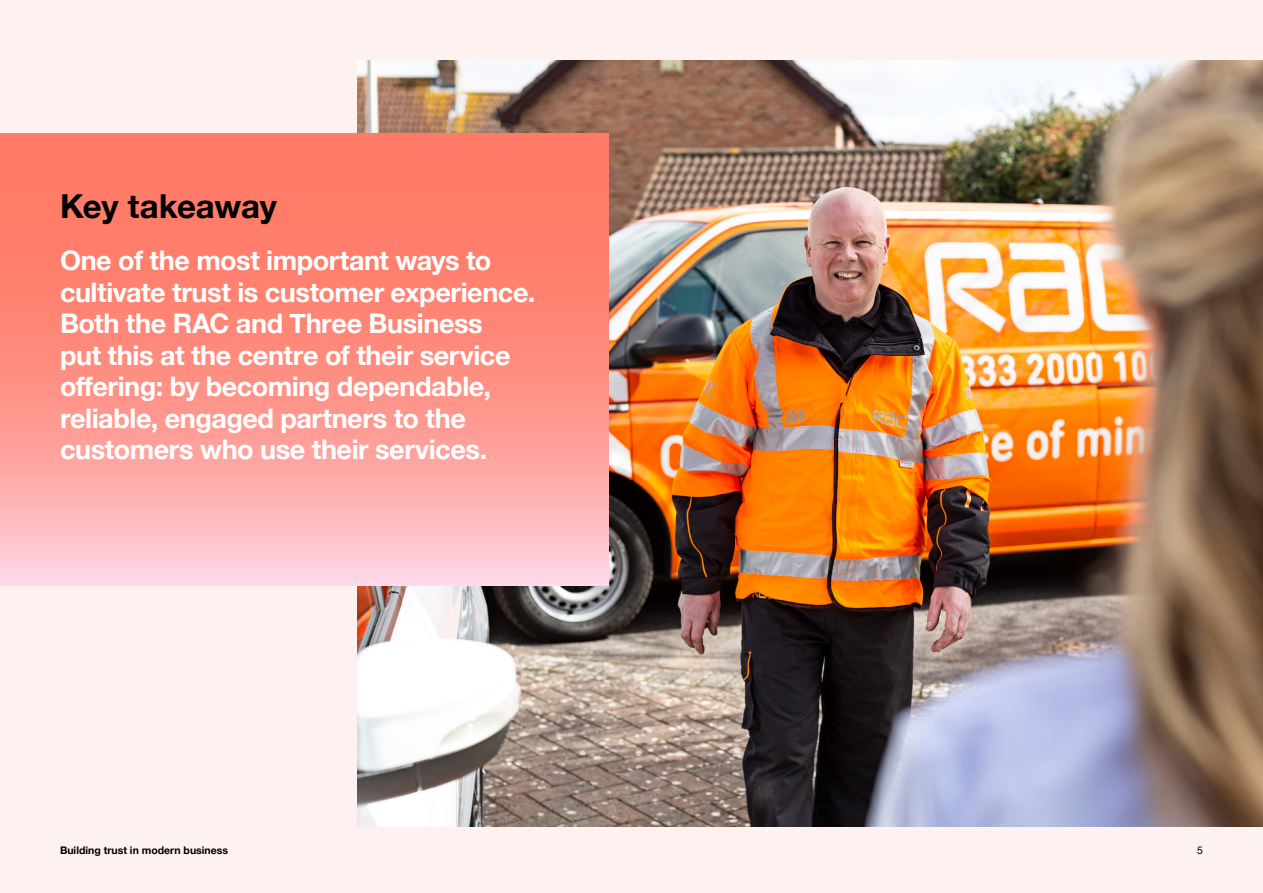
<style>
.page{position:relative;width:1263px;height:893px;background:#fdf2f0}
.page>*{position:absolute;margin:0;border:0;box-sizing:border-box;transform-origin:0 0}
.t1{font:700 33px "Helvetica Neue";letter-spacing:-.01em;color:#000}
.t2{font:700 27px/31.5px "Helvetica Neue";letter-spacing:-.015em;color:#fff}
.t3{font:700 10.5px "Helvetica Neue";color:#000}
.t4{font:10.5px "Helvetica Neue";color:#000}
</style>
<div class="page">
<img style="left:357px;top:60px;width:906px;height:767px">
<svg style="left:0;top:134px;width:609px;height:451px;background:#ff958c"></svg>
<p class="t1" style="left:60px;top:180px;width:218px">Key takeaway</p>
<p class="t2" style="left:60px;top:245px;width:477px">One of the most important ways to cultivate trust is customer experience.<br>Both the RAC and Three Business<br>put this at the centre of their service offering: by becoming dependable, reliable, engaged partners to the customers who use their services.</p>
<p class="t3" style="left:60px;top:842px;width:170px">Building trust in modern business</p>
<p class="t4" style="left:1197px;top:842px;width:7px">5</p>
</div>
